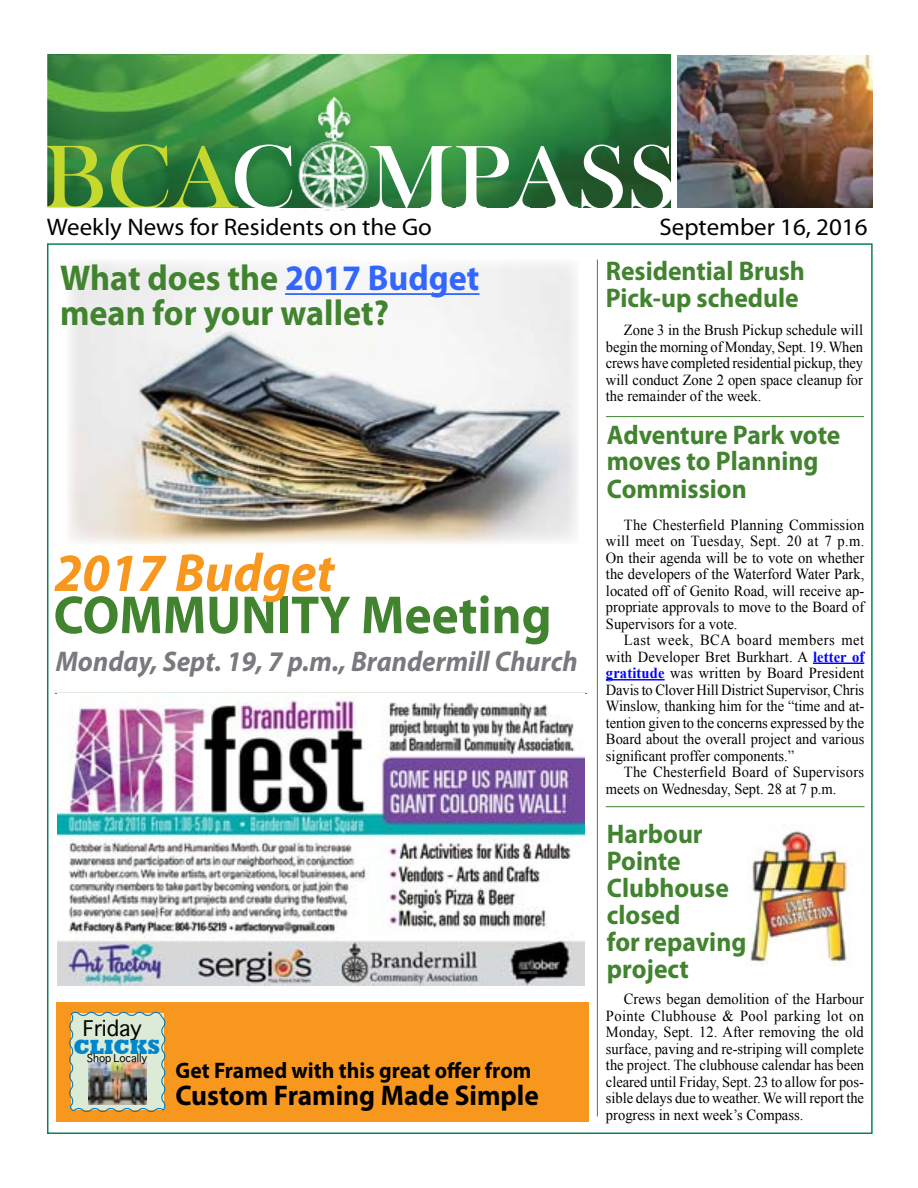
<style>
.page{position:relative;width:918px;height:1188px;background:#fff}
.page>*{position:absolute;margin:0;border:0;box-sizing:border-box;transform-origin:0 0}
.t1{font:93px "Bask Old Face";color:#fff;scale:1.04 1}
.t2{font:700 54px "Myriad Pro";color:#41832e;scale:.95 1}
.t3{font:italic 700 54px "Myriad Pro";color:#f8971d;scale:.95 1}
.t4{font:700 36px/34.5px "Myriad Pro";color:#41832e;scale:.95 1}
.t5{font:italic 700 28.5px "Myriad Pro";color:#797a7d;scale:.95 1}
.t6{font:700 28.5px "Myriad Pro";color:#000;scale:.96 1}
.t7{font:700 27px/27px "Myriad Pro";color:#41832e;scale:.95 1}
.t8{font:24px "Myriad Pro";color:#000;scale:1.04 1}
.t9{font:700 22.5px "Myriad Pro";color:#000;scale:.96 1}
.t10{font:21px "Sathu";color:#000}
.t11{font:800 21px "Rockwell";color:#0086cc}
.t12{font:15.3px/16.5px "Times New Roman";color:#000;text-align:justify;scale:.95 1}
.t13{font:15.3px/16.5px "Times New Roman";letter-spacing:.02em;color:#000;scale:.95 1}
.t14{font:10.5px "Sathu";color:#000}
.s1{color:#c4d82e}
.s2{color:#36f}
.s3{font-weight:700;color:#00f}
</style>
<div class="page">
<div style="left:56px;top:1002px;width:533px;height:120px;background:#f8971d"></div>
<img style="left:746px;top:827px;width:106px;height:139px">
<img style="left:69px;top:262px;width:509px;height:282px">
<img style="left:47px;top:54px;width:624px;height:154px">
<img style="left:278px;top:91px;width:111px;height:120px">
<hr style="left:47px;top:207px;width:162px;height:3px;background:#fff">
<hr style="left:597px;top:260px;width:1px;height:856px;background:#41832e">
<hr style="left:606px;top:806px;width:259px;height:1px;background:#41832e">
<hr style="left:285px;top:293px;width:195px;height:2px;background:#36f">
<hr style="left:606px;top:416px;width:258px;height:1px;background:#41832e">
<hr style="left:813px;top:663px;width:51px;height:1px;background:#00f">
<hr style="left:606px;top:679px;width:59px;height:2px;background:#00f">
<img style="left:678px;top:56px;width:195px;height:151px">
<svg style="left:69px;top:1011px;width:96px;height:102px;background:#d0dcc5"></svg>
<img style="left:88px;top:1063px;width:58px;height:42px">
<hr style="left:55px;top:693px;width:532px;height:1px;background:#41832e">
<img style="left:57px;top:693px;width:527px;height:293px">
<h1 class="t1" style="left:42px;top:138px;width:612px"><span class="s1">BCA</span>C MPASS</h1>
<h3 class="t8" style="left:47px;top:213px;width:372px">Weekly News for Residents on the Go</h3>
<h3 class="t8" style="left:659px;top:212px;width:202px">September 16, 2016</h3>
<h3 class="t7" style="left:606px;top:256px;width:211px">Residential Brush<br>Pick-up schedule</h3>
<p class="t12" style="left:606px;top:322px;width:272px;text-indent:18px">Zone 3 in the Brush Pickup schedule will begin the morning of Monday, Sept. 19. When crews have completed residential pickup, they will conduct Zone 2 open space cleanup for the remainder of the week.</p>
<h3 class="t4" style="left:60px;top:260px;width:443px">What does the <span class="s2">2017 Budget </span>mean for your wallet?</h3>
<h2 class="t3" style="left:54px;top:538px;width:296px">2017 Budget</h2>
<h2 class="t2" style="left:54px;top:580px;width:526px">COMMUNITY Meeting</h2>
<h3 class="t5" style="left:56px;top:643px;width:551px">Monday, Sept. 19, 7 p.m., Brandermill Church</h3>
<h3 class="t10" style="left:83px;top:1017px;width:61px">Friday</h3>
<h3 class="t11" style="left:73px;top:1034px;width:88px">CLICKS</h3>
<p class="t14" style="left:87px;top:1053px;width:62px">Shop Locally</p>
<h3 class="t9" style="left:175px;top:1056px;width:372px">Get Framed with this great offer from</h3>
<h3 class="t6" style="left:175px;top:1077px;width:380px">Custom Framing Made Simple</h3>
<h3 class="t7" style="left:607px;top:421px;width:247px;line-height:25.5px">Adventure Park vote moves to Planning</h3>
<h3 class="t7" style="left:607px;top:475px;width:149px">Commission</h3>
<p class="t12" style="left:606px;top:516px;width:273px;text-indent:18px">The Chesterfield Planning Commission will meet on Tuesday, Sept. 20 at 7 p.m.<br>On their agenda will be to vote on whether the developers of the Waterford Water Park, located off of Genito Road, will receive ap&shy;propriate approvals to move to the Board of Supervisors for a vote.</p>
<p class="t12" style="left:606px;top:632px;width:274px;text-indent:18px">Last week, BCA board members met with Developer Bret Burkhart. A <span class="s3">letter of gratitude</span> was written by Board President Davis to Clover Hill District Supervisor, Chris Winslow, thanking him for the “time and at&shy;tention given to the concerns expressed by the Board about the overall project and various significant proffer components.”</p>
<p class="t13" style="left:606px;top:764px;width:273px;text-indent:18px">The Chesterfield Board of Supervisors meets on Wednesday, Sept. 28 at 7 p.m.</p>
<h3 class="t7" style="left:607px;top:820px;width:148px">Harbour<br>Pointe<br>Clubhouse closed<br>for repaving project</h3>
<p class="t12" style="left:606px;top:991px;width:273px;text-indent:18px">Crews began demolition of the Harbour Pointe Clubhouse &amp; Pool parking lot on Monday, Sept. 12. After removing the old surface, paving and re-striping will complete the project. The clubhouse calendar has been cleared until Friday, Sept. 23 to allow for pos&shy;sible delays due to weather. We will report the progress in next week’s Compass.</p>
</div>
